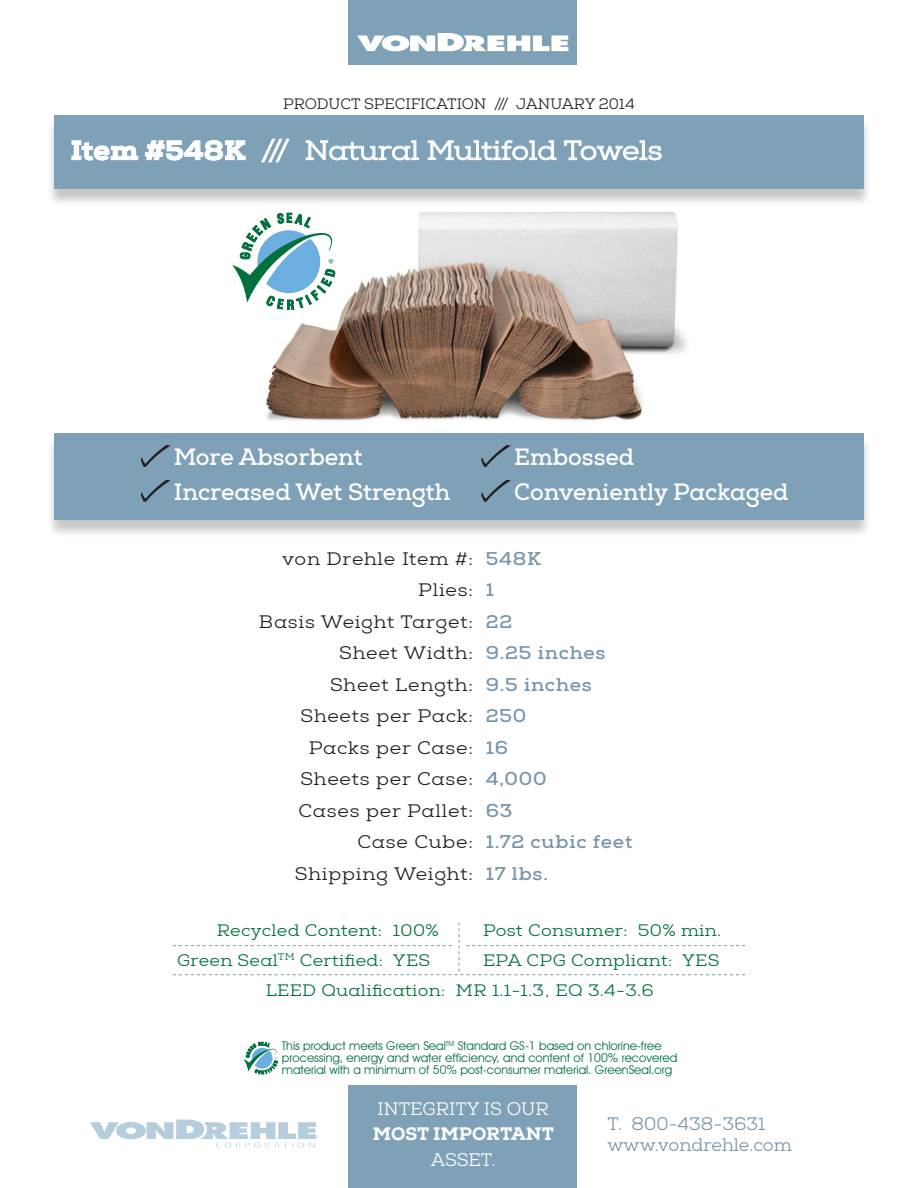
<style>
.page{position:relative;width:918px;height:1188px;background:#fff}
.page>*{position:absolute;margin:0;border:0;box-sizing:border-box;transform-origin:0 0}
.t1{font:27px "Nexa Slab";color:#fff;scale:1.08 1}
.t2{font:700 22.95px "Nexa Slab";color:#fff}
.t3{font:18px "Nexa Slab";letter-spacing:.04em;color:#231f20;scale:1.08 1}
.t4{font:700 18px "Nexa Slab";letter-spacing:.04em;color:#7894a9;scale:1.08 1}
.t5{font:18px "Nexa Slab";color:#7894a9}
.t6{font:18px "Nexa Slab";color:#fff}
.t7{font:800 18px "Nexa Slab";color:#fff}
.t8{font:16.5px "Nexa Slab";letter-spacing:.02em;color:#00703c;scale:1.08 1}
.t9{font:15px "Nexa Slab";color:#231f20}
.t10{font:12px/12px "Avant Garde IT Cby BT";color:#00703c}
.s1{font-weight:800}
</style>
<div class="page">
<img style="left:266px;top:212px;width:421px;height:209px">
<div style="left:348px;top:0;width:229px;height:64px;background:#7ea1b7"></div>
<svg style="left:357px;top:33px;width:212px;height:18px"></svg>
<div style="left:348px;top:1086px;width:229px;height:102px;background:#7ea1b7"></div>
<div style="left:46px;top:118px;width:826px;height:89px;background:#231f20;opacity:.25"></div>
<div style="left:54px;top:116px;width:810px;height:73px;background:#7ea1b7"></div>
<svg style="left:71px;top:140px;width:67px;height:21px"></svg>
<svg style="left:145px;top:140px;width:101px;height:21px"></svg>
<svg style="left:261px;top:138px;width:29px;height:25px"></svg>
<svg style="left:305px;top:140px;width:114px;height:21px"></svg>
<svg style="left:427px;top:140px;width:130px;height:21px"></svg>
<svg style="left:564px;top:140px;width:98px;height:21px"></svg>
<svg style="left:90px;top:1120px;width:226px;height:28px"></svg>
<div style="left:46px;top:436px;width:826px;height:102px;background:#231f20;opacity:.25"></div>
<div style="left:54px;top:434px;width:810px;height:86px;background:#7ea1b7"></div>
<svg style="left:141px;top:445px;width:30px;height:22px"></svg>
<svg style="left:481px;top:445px;width:30px;height:22px"></svg>
<svg style="left:481px;top:480px;width:30px;height:22px"></svg>
<svg style="left:141px;top:480px;width:30px;height:22px"></svg>
<svg style="left:232px;top:213px;width:104px;height:97px"></svg>
<svg style="left:173px;top:922px;width:572px;height:53px"></svg>
<svg style="left:243px;top:1042px;width:35px;height:32px"></svg>
<p class="t9" style="left:283px;top:95px;width:353px">PRODUCT SPECIFICATION /// JANUARY 2014</p>
<p class="t1" style="left:70px;top:134px;width:550px"><span class="s1">Item #548K</span> /// Natural Multifold Towels</p>
<p class="t2" style="left:174px;top:443px;width:190px">More Absorbent</p>
<p class="t2" style="left:514px;top:443px;width:122px">Embossed</p>
<p class="t2" style="left:174px;top:478px;width:278px">Increased Wet Strength</p>
<p class="t2" style="left:514px;top:478px;width:276px">Conveniently Packaged</p>
<p class="t3" style="left:282px;top:548px;width:178px">von Drehle Item #:</p>
<p class="t3" style="left:418px;top:579px;width:52px">Plies:</p>
<p class="t3" style="left:259px;top:611px;width:200px">Basis Weight Target:</p>
<p class="t3" style="left:339px;top:642px;width:125px">Sheet Width:</p>
<p class="t3" style="left:330px;top:674px;width:134px">Sheet Length:</p>
<p class="t3" style="left:300px;top:705px;width:161px">Sheets per Pack:</p>
<p class="t3" style="left:309px;top:737px;width:154px">Packs per Case:</p>
<p class="t3" style="left:300px;top:768px;width:161px">Sheets per Case:</p>
<p class="t3" style="left:299px;top:800px;width:163px">Cases per Pallet:</p>
<p class="t3" style="left:358px;top:831px;width:108px">Case Cube:</p>
<p class="t3" style="left:295px;top:863px;width:166px">Shipping Weight:</p>
<p class="t4" style="left:486px;top:548px;width:53px">548K</p>
<p class="t4" style="left:486px;top:579px;width:9px">1</p>
<p class="t4" style="left:486px;top:611px;width:26px">22</p>
<p class="t4" style="left:486px;top:642px;width:112px">9.25 inches</p>
<p class="t4" style="left:486px;top:674px;width:100px">9.5 inches</p>
<p class="t4" style="left:486px;top:705px;width:39px">250</p>
<p class="t4" style="left:486px;top:737px;width:22px">16</p>
<p class="t4" style="left:486px;top:768px;width:58px">4,000</p>
<p class="t4" style="left:486px;top:800px;width:26px">63</p>
<p class="t4" style="left:486px;top:831px;width:138px">1.72 cubic feet</p>
<p class="t4" style="left:486px;top:863px;width:59px">17 lbs.</p>
<p class="t8" style="left:217px;top:920px;width:207px">Recycled Content: 100%</p>
<p class="t8" style="left:483px;top:920px;width:222px">Post Consumer: 50% min.</p>
<p class="t8" style="left:177px;top:950px;width:236px">Green Seal<sup>TM</sup> Certified: YES</p>
<p class="t8" style="left:483px;top:950px;width:220px">EPA CPG Compliant: YES</p>
<p class="t8" style="left:266px;top:980px;width:361px">LEED Qualification: MR 1.1-1.3, EQ 3.4-3.6</p>
<p class="t10" style="left:282px;top:1040px;width:397px">This product meets Green Seal<sup>TM</sup> Standard GS-1 based on chlorine-free processing, energy and water efficiency, and content of 100% recovered material with a minimum of 50% post-consumer material. GreenSeal.org</p>
<p class="t6" style="left:377px;top:1098px;width:173px">INTEGRITY IS OUR</p>
<p class="t7" style="left:373px;top:1123px;width:183px">MOST IMPORTANT</p>
<p class="t6" style="left:431px;top:1149px;width:66px">ASSET.</p>
<p class="t5" style="left:608px;top:1113px;width:159px">T. 800-438-3631</p>
<p class="t5" style="left:608px;top:1134px;width:186px">www.vondrehle.com</p>
</div>
